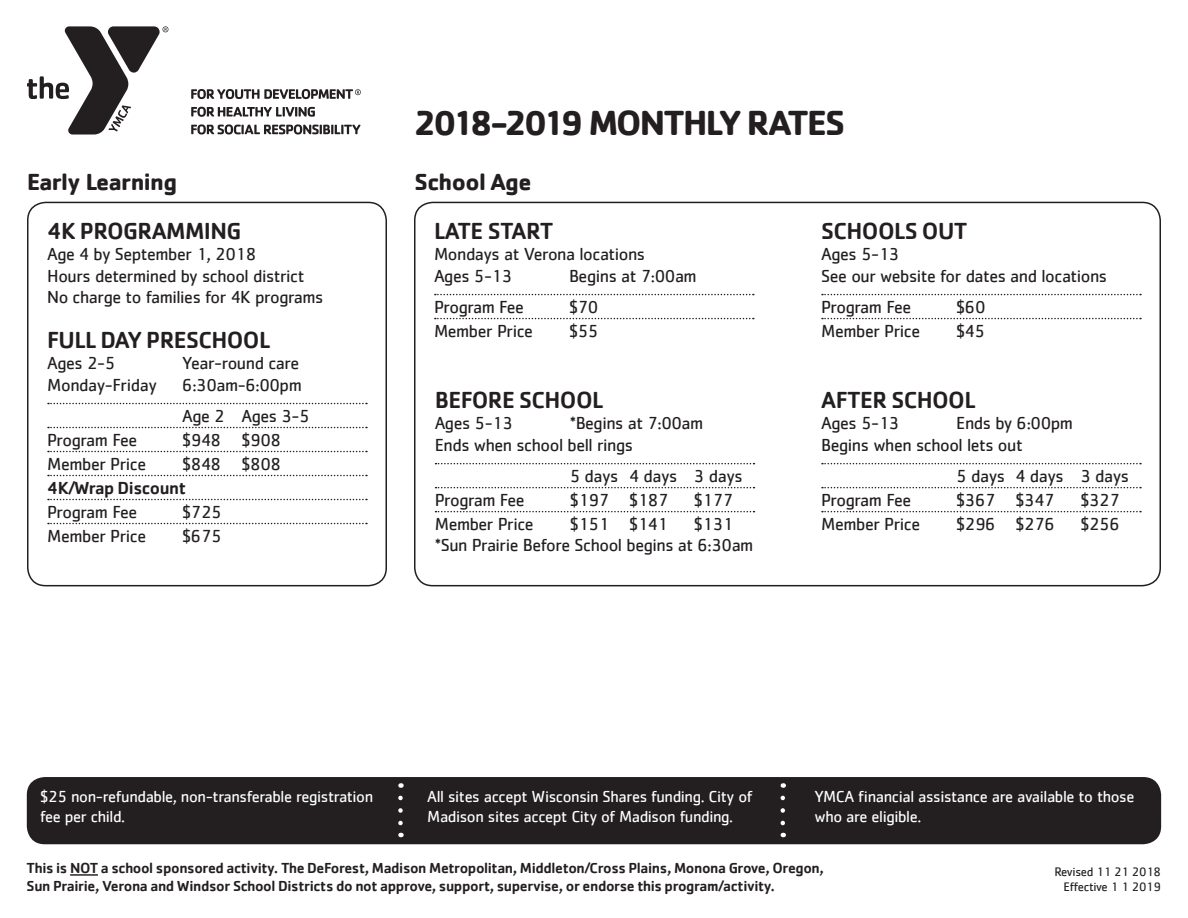
<style>
.page{position:relative;width:1188px;height:918px;background:#fff}
.page>*{position:absolute;margin:0;border:0;box-sizing:border-box;transform-origin:0 0}
.t1{font:700 36px "Cachet";letter-spacing:-.075em;color:#231f20}
.heading{font:500 24px "Cachet";letter-spacing:-.025em;color:#231f20}
.t2{font:700 24px "Cachet";letter-spacing:-.025em;color:#231f20}
.text{font:18px "Cachet";letter-spacing:-.025em;color:#231f20}
.chart{font:18px "Cachet";letter-spacing:-.025em;color:#231f20}
.chart-2{font:500 18px "Cachet";letter-spacing:-.025em;color:#231f20}
.SP_2_Body_Copy{font:16.5px/19.8px "Cachet";letter-spacing:-.025em;color:#fff}
.t3{font:500 15px/18px "Cachet";letter-spacing:-.025em;color:#231f20}
.t4{font:12.75px "Cachet";letter-spacing:-.025em;color:#231f20}
</style>
<div class="page">
<div style="left:27px;top:777px;width:1134px;height:67px;background:#231f20;border-radius:18px"></div>
<hr style="left:70px;top:874px;width:28px;height:2px;background:#231f20">
<svg style="left:27px;top:26px;width:141px;height:109px"></svg>
<svg style="left:191px;top:107px;width:124px;height:10px"></svg>
<svg style="left:191px;top:124px;width:169px;height:11px"></svg>
<svg style="left:191px;top:89px;width:170px;height:10px"></svg>
<svg style="left:398px;top:798px;width:5px;height:39px"></svg>
<svg style="left:781px;top:798px;width:4px;height:39px"></svg>
<div style="left:27px;top:202px;width:360px;height:384px;border:2px solid #231f20;border-radius:18px"></div>
<div style="left:414px;top:202px;width:747px;height:384px;border:2px solid #231f20;border-radius:18px"></div>
<svg style="left:48px;top:403px;width:319px;height:1px"></svg>
<svg style="left:48px;top:427px;width:319px;height:1px"></svg>
<svg style="left:48px;top:451px;width:319px;height:1px"></svg>
<svg style="left:48px;top:475px;width:319px;height:1px"></svg>
<svg style="left:48px;top:499px;width:319px;height:1px"></svg>
<svg style="left:48px;top:523px;width:319px;height:1px"></svg>
<svg style="left:436px;top:463px;width:319px;height:1px"></svg>
<svg style="left:436px;top:487px;width:319px;height:1px"></svg>
<svg style="left:436px;top:511px;width:319px;height:1px"></svg>
<svg style="left:822px;top:463px;width:319px;height:1px"></svg>
<svg style="left:822px;top:487px;width:319px;height:1px"></svg>
<svg style="left:822px;top:511px;width:319px;height:1px"></svg>
<svg style="left:435px;top:294px;width:319px;height:1px"></svg>
<svg style="left:435px;top:318px;width:319px;height:1px"></svg>
<svg style="left:822px;top:294px;width:319px;height:1px"></svg>
<svg style="left:822px;top:318px;width:319px;height:1px"></svg>
<p class="t1" style="left:414px;top:99px;width:433px">2018-2019 MONTHLY RATES</p>
<p class="t2" style="left:27px;top:166px;width:152px">Early Learning</p>
<p class="t2" style="left:415px;top:166px;width:118px">School Age</p>
<p class="heading" style="left:47px;top:216px;width:196px">4K PROGRAMMING</p>
<p class="text" style="left:47px;top:244px;width:211px">Age 4 by September 1, 2018</p>
<p class="text" style="left:47px;top:265px;width:259px">Hours determined by school district</p>
<p class="text" style="left:47px;top:287px;width:278px">No charge to families for 4K programs</p>
<p class="heading" style="left:47px;top:325px;width:225px">FULL DAY PRESCHOOL</p>
<p class="text" style="left:47px;top:353px;width:70px">Ages 2-5</p>
<p class="text" style="left:182px;top:353px;width:119px">Year-round care</p>
<p class="text" style="left:47px;top:374px;width:111px">Monday-Friday</p>
<p class="text" style="left:182px;top:374px;width:121px">6:30am-6:00pm</p>
<p class="chart" style="left:182px;top:405px;width:129px">Age 2 Ages 3-5</p>
<p class="chart" style="left:47px;top:429px;width:91px">Program Fee</p>
<p class="chart" style="left:182px;top:429px;width:100px">$948 $908</p>
<p class="chart" style="left:47px;top:453px;width:100px">Member Price</p>
<p class="chart" style="left:182px;top:453px;width:100px">$848 $808</p>
<p class="chart-2" style="left:47px;top:476px;width:140px">4K/Wrap Discount</p>
<p class="chart" style="left:47px;top:501px;width:91px">Program Fee</p>
<p class="chart" style="left:182px;top:501px;width:41px">$725</p>
<p class="chart" style="left:47px;top:525px;width:100px">Member Price</p>
<p class="chart" style="left:182px;top:525px;width:41px">$675</p>
<p class="heading" style="left:434px;top:216px;width:121px">LATE START</p>
<p class="text" style="left:434px;top:244px;width:213px">Mondays at Verona locations</p>
<p class="text" style="left:434px;top:265px;width:80px">Ages 5-13</p>
<p class="text" style="left:569px;top:265px;width:129px">Begins at 7:00am</p>
<p class="chart" style="left:434px;top:296px;width:91px">Program Fee</p>
<p class="chart" style="left:569px;top:296px;width:31px">$70</p>
<p class="chart" style="left:434px;top:320px;width:100px">Member Price</p>
<p class="chart" style="left:569px;top:320px;width:31px">$55</p>
<p class="heading" style="left:435px;top:385px;width:170px">BEFORE SCHOOL</p>
<p class="text" style="left:435px;top:413px;width:80px">Ages 5-13</p>
<p class="text" style="left:570px;top:413px;width:135px">*Begins at 7:00am</p>
<p class="text" style="left:435px;top:434px;width:200px">Ends when school bell rings</p>
<p class="chart" style="left:570px;top:465px;width:174px">5 days 4 days 3 days</p>
<p class="chart" style="left:435px;top:489px;width:91px">Program Fee</p>
<p class="chart" style="left:570px;top:489px;width:100px">$197 $187</p>
<p class="chart" style="left:694px;top:489px;width:41px">$177</p>
<p class="chart" style="left:435px;top:513px;width:100px">Member Price</p>
<p class="chart" style="left:570px;top:513px;width:100px">$151 $141</p>
<p class="chart" style="left:694px;top:513px;width:41px">$131</p>
<p class="text" style="left:435px;top:535px;width:320px">*Sun Prairie Before School begins at 6:30am</p>
<p class="heading" style="left:821px;top:216px;width:148px">SCHOOLS OUT</p>
<p class="text" style="left:821px;top:244px;width:80px">Ages 5-13</p>
<p class="text" style="left:821px;top:265px;width:287px">See our website for dates and locations</p>
<p class="chart" style="left:821px;top:296px;width:91px">Program Fee</p>
<p class="chart" style="left:956px;top:296px;width:31px">$60</p>
<p class="chart" style="left:821px;top:320px;width:100px">Member Price</p>
<p class="chart" style="left:956px;top:320px;width:30px">$45</p>
<p class="heading" style="left:821px;top:385px;width:156px">AFTER SCHOOL</p>
<p class="text" style="left:821px;top:413px;width:80px">Ages 5-13</p>
<p class="text" style="left:956px;top:413px;width:118px">Ends by 6:00pm</p>
<p class="text" style="left:821px;top:434px;width:203px">Begins when school lets out</p>
<p class="chart" style="left:956px;top:465px;width:174px">5 days 4 days 3 days</p>
<p class="chart" style="left:821px;top:489px;width:91px">Program Fee</p>
<p class="chart" style="left:956px;top:489px;width:100px">$367 $347</p>
<p class="chart" style="left:1080px;top:489px;width:41px">$327</p>
<p class="chart" style="left:821px;top:513px;width:100px">Member Price</p>
<p class="chart" style="left:956px;top:513px;width:100px">$296 $276</p>
<p class="chart" style="left:1080px;top:513px;width:41px">$256</p>
<p class="SP_2_Body_Copy" style="left:40px;top:786px;width:334px">$25 non-refundable, non-transferable registration fee per child.</p>
<p class="SP_2_Body_Copy" style="left:427px;top:786px;width:327px">All sites accept Wisconsin Shares funding. City of<br>Madison sites accept City of Madison funding.</p>
<p class="SP_2_Body_Copy" style="left:814px;top:786px;width:321px">YMCA financial assistance are available to those who are eligible.</p>
<p class="t3" style="left:27px;top:859px;width:799px">This is NOT a school sponsored activity. The DeForest, Madison Metropolitan, Middleton/Cross Plains, Monona Grove, Oregon,<br>Sun Prairie, Verona and Windsor School Districts do not approve, support, supervise, or endorse this program/activity.</p>
<p class="t4" style="left:1054px;top:864px;width:108px">Revised 11 21 2018</p>
<p class="t4" style="left:1064px;top:879px;width:99px">Effective 1 1 2019</p>
</div>
